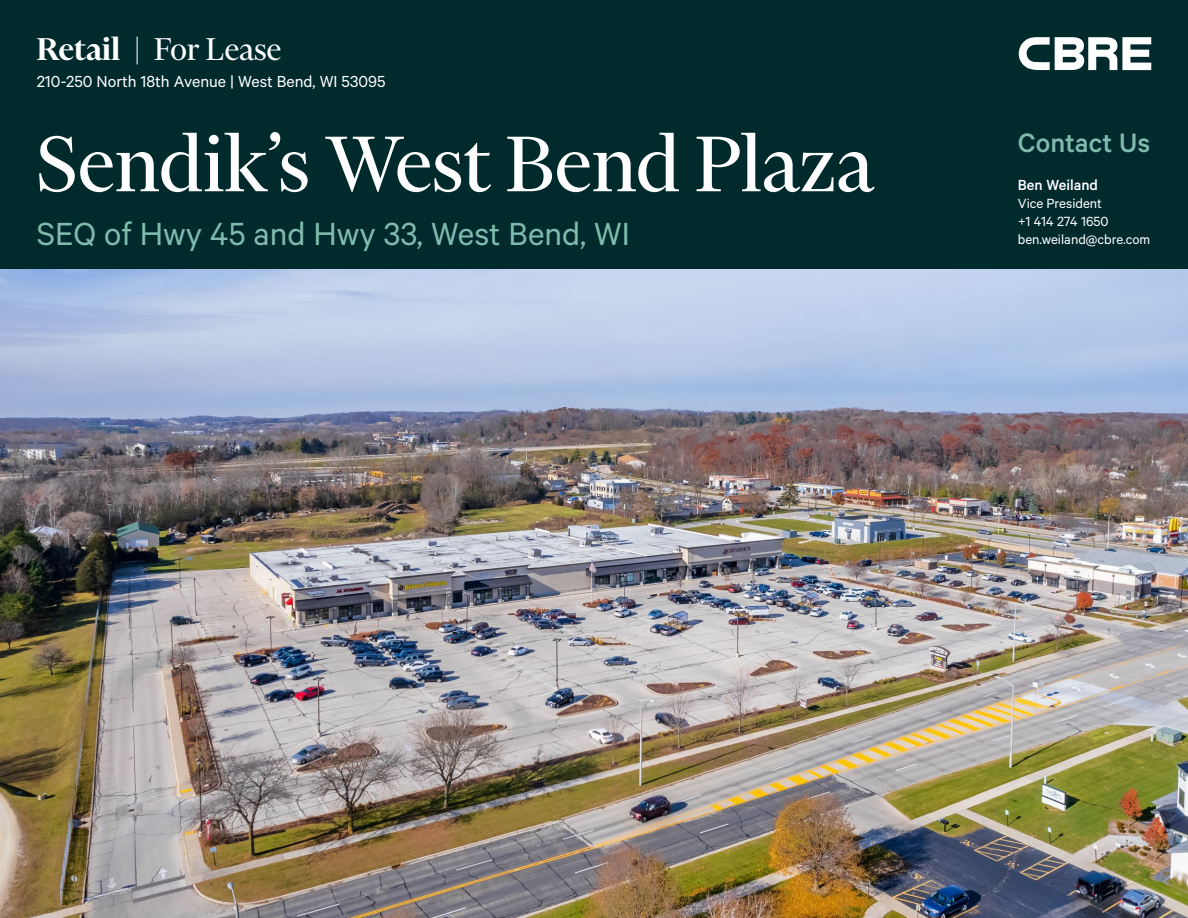
<style>
.page{position:relative;width:1188px;height:918px;background:#012a2d}
.page>*{position:absolute;margin:0;border:0;box-sizing:border-box;transform-origin:0 0}
.Heading_Large{font:90px "Financier Display";color:#fff}
.Subheading_Large{font:36px "Calibre";color:#80bbad}
.t1{font:36px "Financier Display";color:#fff}
.Contact_Us{font:500 30px "Calibre";color:#80bbad}
.t2{font:18px "Calibre";color:#fff}
.Broker_Name{font:500 16.5px "Calibre";color:#fff}
.Contact_Info{font:15px "Calibre";color:#fff}
.s1{font-weight:600}
</style>
<div class="page">
<svg style="left:1019px;top:37px;width:132px;height:33px"></svg>
<img style="left:0;top:269px;width:1188px;height:649px">
<p class="t1" style="left:37px;top:30px;width:246px"><span class="s1">Retail</span> | For Lease</p>
<p class="t2" style="left:37px;top:71px;width:350px">210-250 North 18th Avenue | West Bend, WI 53095</p>
<p class="Heading_Large" style="left:37px;top:117px;width:838px">Sendik’s West Bend Plaza</p>
<p class="Subheading_Large" style="left:37px;top:213px;width:595px">SEQ of Hwy 45 and Hwy 33, West Bend, WI</p>
<p class="Contact_Us" style="left:1018px;top:125px;width:134px">Contact Us</p>
<p class="Broker_Name" style="left:1018px;top:176px;width:82px">Ben Weiland</p>
<p class="Contact_Info" style="left:1018px;top:195px;width:86px">Vice President</p>
<p class="Contact_Info" style="left:1018px;top:213px;width:92px">+1 414 274 1650</p>
<p class="Contact_Info" style="left:1018px;top:231px;width:134px">ben.weiland@cbre.com</p>
</div>
